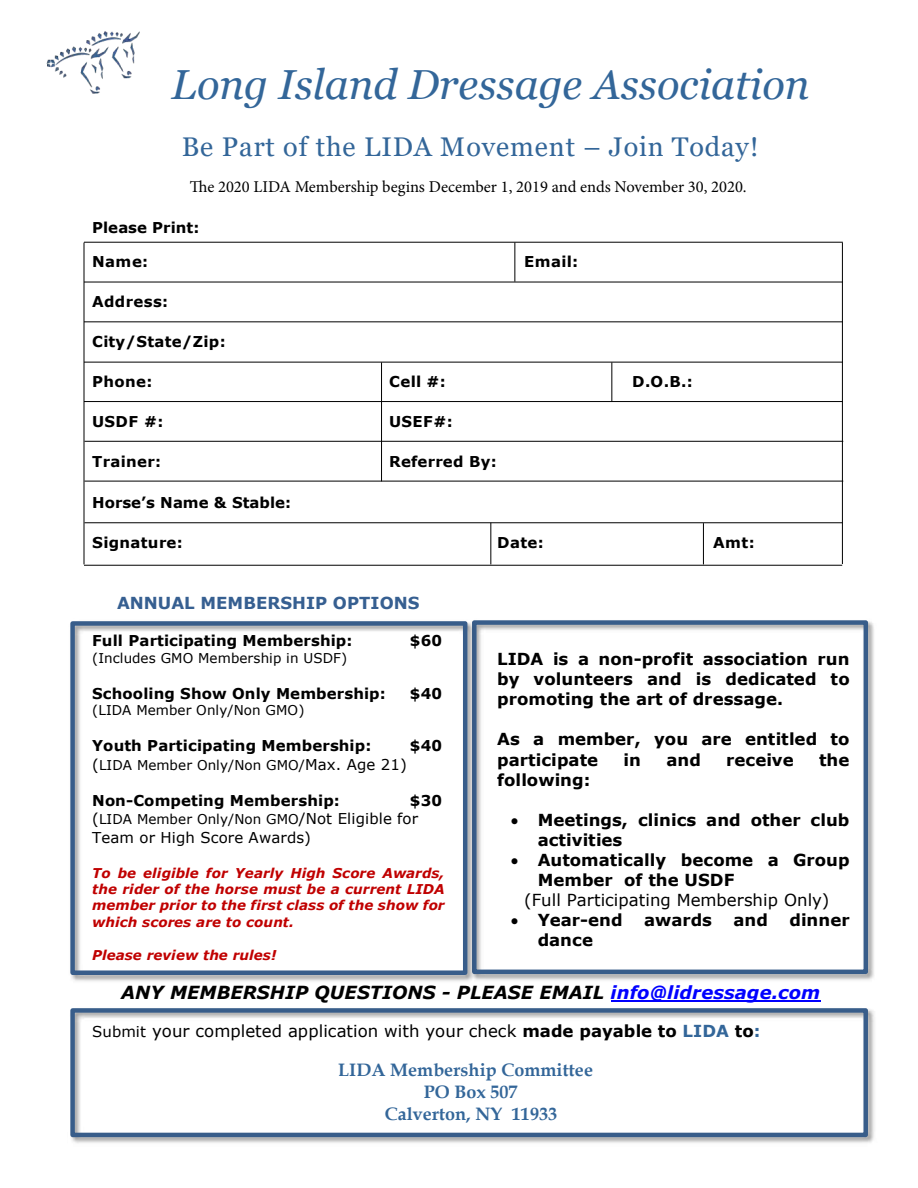
<style>
.page{position:relative;width:918px;height:1188px;background:#fff}
.page>*{position:absolute;margin:0;border:0;box-sizing:border-box;transform-origin:0 0}
.t1{font:italic 42px "Georgia";color:#369}
.t2{font:27px "Georgia";letter-spacing:.035em;color:#369}
.t3{font:italic 700 18px "Verdana";letter-spacing:.005em;color:#000}
.t4{font:700 18px/21.8px "Book Antiqua";color:#369;text-align:center}
.t5{font:700 16.5px/20.1px "Verdana";color:#000}
.t6{font:16.5px "Verdana";color:#000}
.t7{font:16.5px "Minion Pro";color:#000}
.t8{font:700 16.5px "Verdana";color:#365f91}
.t9{font:700 15px "Verdana";letter-spacing:.01em;color:#000}
.t10{font:15px "Verdana";letter-spacing:.005em;color:#000}
.t11{font:italic 700 13.5px/16.4px "Verdana";letter-spacing:.005em;color:#c00000;text-align:justify}
.t12{font:13.5px "Verdana";letter-spacing:.005em;color:#000}
.s1{font-size:15px}
.s2{color:#00f}
.s3{font-weight:700}
.s4{font-weight:700;color:#369}
</style>
<div class="page">
<img style="left:46px;top:31px;width:94px;height:63px">
<hr style="left:611px;top:1000px;width:210px;height:2px;background:#00f">
<img style="left:71px;top:1009px;width:804px;height:134px">
<div style="left:70px;top:1008px;width:798px;height:129px;border:4px solid #385d8a"></div>
<img style="left:477px;top:621px;width:397px;height:359px">
<div style="left:472px;top:620px;width:396px;height:354px;border:4px solid #385d8a"></div>
<img style="left:71px;top:620px;width:406px;height:361px">
<div style="left:70px;top:621px;width:397px;height:354px;border:4px solid #385d8a"></div>
<hr style="left:84px;top:242px;width:759px;height:1px;background:#000">
<hr style="left:84px;top:243px;width:1px;height:321px;background:#000">
<hr style="left:514px;top:243px;width:1px;height:39px;background:#000">
<hr style="left:842px;top:243px;width:1px;height:321px;background:#000">
<hr style="left:84px;top:282px;width:759px;height:1px;background:#000">
<hr style="left:84px;top:321px;width:759px;height:1px;background:#000">
<hr style="left:84px;top:362px;width:759px;height:1px;background:#000">
<hr style="left:381px;top:362px;width:1px;height:119px;background:#000">
<hr style="left:611px;top:362px;width:1px;height:40px;background:#000">
<hr style="left:84px;top:401px;width:759px;height:1px;background:#000">
<hr style="left:84px;top:441px;width:759px;height:1px;background:#000">
<hr style="left:490px;top:523px;width:1px;height:41px;background:#000">
<hr style="left:84px;top:481px;width:759px;height:1px;background:#000">
<hr style="left:84px;top:522px;width:758px;height:1px;background:#000">
<hr style="left:703px;top:523px;width:1px;height:41px;background:#000">
<hr style="left:84px;top:565px;width:758px;height:1px;background:#000">
<h1 class="t1" style="left:172px;top:58px;width:640px">Long Island Dressage Association</h1>
<h2 class="t2" style="left:182px;top:130px;width:579px">Be Part of the LIDA Movement – Join Today!</h2>
<p class="t10" style="left:131px;top:181px;width:680px">The 2019 LIDA membership year begins December 1, 2018 and ends November 30, 2019.</p>
<p class="t9" style="left:92px;top:217px;width:109px">Please Print:</p>
<p class="t9" style="left:92px;top:251px;width:58px">Name:</p>
<p class="t9" style="left:524px;top:251px;width:56px">Email:</p>
<p class="t9" style="left:92px;top:291px;width:78px">Address:</p>
<p class="t9" style="left:92px;top:331px;width:135px">City/State/Zip:</p>
<p class="t9" style="left:92px;top:371px;width:62px">Phone:</p>
<p class="t9" style="left:389px;top:371px;width:58px">Cell #:</p>
<p class="t9" style="left:632px;top:371px;width:62px">D.O.B.:</p>
<p class="t9" style="left:92px;top:411px;width:73px">USDF #:</p>
<p class="t9" style="left:389px;top:411px;width:65px">USEF#:</p>
<p class="t9" style="left:92px;top:451px;width:70px">Trainer:</p>
<p class="t9" style="left:389px;top:451px;width:109px">Referred By:</p>
<p class="t9" style="left:92px;top:491px;width:200px">Horse’s Name &amp; Stable:</p>
<p class="t9" style="left:92px;top:531px;width:92px">Signature:</p>
<p class="t9" style="left:497px;top:531px;width:48px">Date:</p>
<p class="t9" style="left:713px;top:531px;width:43px">Amt:</p>
<p class="t7" style="left:190px;top:176px;width:558px">The 2020 LIDA Membership begins December 1, 2019 and ends November 30, 2020.</p>
<p class="t8" style="left:117px;top:591px;width:304px">ANNUAL MEMBERSHIP OPTIONS</p>
<p class="t9" style="left:92px;top:630px;width:262px">Full Participating Membership:</p>
<p class="t9" style="left:410px;top:630px;width:34px">$60</p>
<p class="t12" style="left:92px;top:648px;width:257px">(Includes GMO Membership in USDF)</p>
<p class="t9" style="left:92px;top:682px;width:295px">Schooling Show Only Membership:</p>
<p class="t9" style="left:410px;top:682px;width:34px">$40</p>
<p class="t12" style="left:92px;top:701px;width:214px">(LIDA Member Only/Non GMO)</p>
<p class="t9" style="left:92px;top:735px;width:281px">Youth Participating Membership:</p>
<p class="t9" style="left:410px;top:735px;width:34px">$40</p>
<p class="t12" style="left:92px;top:755px;width:316px"><span class="s1">(</span>LIDA Member Only/Non GMO/<span class="s1">Max. Age 21)</span></p>
<p class="t9" style="left:92px;top:790px;width:249px">Non-Competing Membership:</p>
<p class="t9" style="left:410px;top:790px;width:34px">$30</p>
<p class="t12" style="left:92px;top:810px;width:327px"><span class="s1">(</span>LIDA Member Only/Non GMO<span class="s1">/Not Eligible for</span></p>
<p class="t10" style="left:92px;top:827px;width:220px">Team or High Score Awards)</p>
<p class="t11" style="left:92px;top:864px;width:354px">To be eligible for Yearly High Score Awards, the rider of the horse must be a current LIDA member prior to the first class of the show for which scores are to count.</p>
<p class="t11" style="left:92px;top:946px;width:186px">Please review the rules!</p>
<p class="t5" style="left:497px;top:649px;width:354px;text-align:justify">LIDA is a non-profit association run by volunteers and is dedicated to promoting the art of dressage.</p>
<p class="t5" style="left:497px;top:729px;width:354px">As a member, you are entitled to participate</p>
<p class="t5" style="left:624px;top:749px;width:19px">in</p>
<p class="t5" style="left:666px;top:749px;width:36px">and</p>
<p class="t5" style="left:726px;top:749px;width:69px">receive</p>
<p class="t5" style="left:819px;top:749px;width:32px">the</p>
<p class="t5" style="left:497px;top:769px;width:95px">following:</p>
<p class="t5" style="left:538px;top:809px;width:313px;text-indent:-27px">• Meetings, clinics and other club activities</p>
<p class="t5" style="left:538px;top:849px;width:313px;text-indent:-27px">• Automatically become a Group<br>Member of the USDF</p>
<p class="t6" style="left:524px;top:889px;width:307px">(Full Participating Membership Only)</p>
<p class="t5" style="left:511px;top:910px;width:114px">• Year-end</p>
<p class="t5" style="left:644px;top:910px;width:69px">awards</p>
<p class="t5" style="left:734px;top:910px;width:36px">and</p>
<p class="t5" style="left:789px;top:910px;width:62px">dinner</p>
<p class="t5" style="left:538px;top:930px;width:57px">dance</p>
<p class="t3" style="left:121px;top:979px;width:701px">ANY MEMBERSHIP QUESTIONS - PLEASE EMAIL <span class="s2">info@lidressage.com</span></p>
<p class="t6" style="left:92px;top:1020px;width:670px"><span class="s1">Submit</span> your completed application with your check <span class="s3">made payable to</span> <span class="s4">LIDA</span> <span class="s3">to</span><span class="s4">:</span></p>
<p class="t4" style="left:338px;top:1059px;width:256px">LIDA Membership Committee<br>PO Box 507<br>Calverton, NY 11933</p>
</div>
